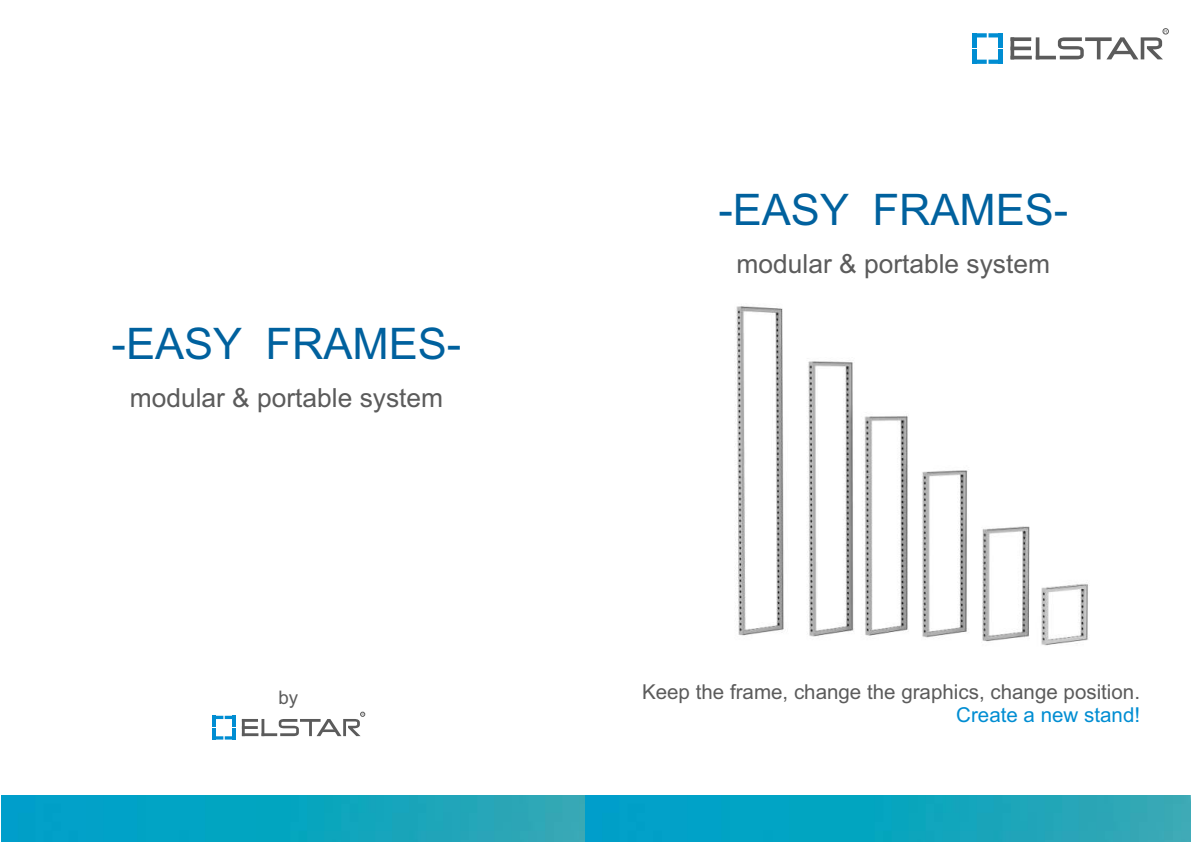
<style>
.page{position:relative;width:1191px;height:842px;background:#fff}
.page>*{position:absolute;margin:0;border:0;box-sizing:border-box;transform-origin:0 0}
.t1{font:43.5px "Arial";color:#00619e}
.t2{font:26.3px "Arial";color:#5b5b5b}
.t3{font:20.5px "Arial";color:#5b5b5b}
.t4{font:20.5px "Arial";color:#008dd2}
.t5{font:18.7px "Arial";color:#5b5b5b}
</style>
<div class="page">
<img style="left:2px;top:796px;width:584px;height:46px">
<hr style="left:261px;top:733px;width:16px;height:3px;background:#5b5b5b">
<hr style="left:261px;top:719px;width:3px;height:17px;background:#5b5b5b">
<hr style="left:242px;top:719px;width:16px;height:3px;background:#5b5b5b">
<hr style="left:242px;top:726px;width:16px;height:3px;background:#5b5b5b">
<hr style="left:242px;top:719px;width:3px;height:17px;background:#5b5b5b">
<hr style="left:242px;top:733px;width:16px;height:3px;background:#5b5b5b">
<svg style="left:279px;top:719px;width:20px;height:17px"></svg>
<hr style="left:300px;top:719px;width:20px;height:3px;background:#5b5b5b">
<hr style="left:309px;top:720px;width:3px;height:16px;background:#5b5b5b">
<svg style="left:316px;top:712px;width:49px;height:24px"></svg>
<svg style="left:212px;top:716px;width:24px;height:23px"></svg>
<hr style="left:1035px;top:56px;width:21px;height:3px;background:#5b5b5b">
<svg style="left:1035px;top:37px;width:4px;height:22px"></svg>
<svg style="left:1014px;top:37px;width:17px;height:4px"></svg>
<hr style="left:1010px;top:47px;width:21px;height:3px;background:#5b5b5b">
<svg style="left:1010px;top:37px;width:4px;height:19px"></svg>
<hr style="left:1010px;top:56px;width:21px;height:3px;background:#5b5b5b">
<svg style="left:1057px;top:37px;width:26px;height:22px"></svg>
<svg style="left:1085px;top:37px;width:21px;height:4px"></svg>
<svg style="left:1096px;top:39px;width:4px;height:20px"></svg>
<svg style="left:1106px;top:28px;width:62px;height:31px"></svg>
<div style="left:998px;top:33px;width:5px;height:15px;background:#008dd2"></div>
<hr style="left:972px;top:49px;width:4px;height:15px;background:#008dd2">
<div style="left:998px;top:49px;width:5px;height:15px;background:#008dd2"></div>
<svg style="left:976px;top:33px;width:10px;height:4px"></svg>
<svg style="left:988px;top:33px;width:10px;height:4px"></svg>
<hr style="left:972px;top:33px;width:4px;height:15px;background:#008dd2">
<svg style="left:976px;top:60px;width:10px;height:4px"></svg>
<svg style="left:988px;top:60px;width:10px;height:4px"></svg>
<img style="left:735px;top:306px;width:353px;height:340px">
<img style="left:586px;top:796px;width:605px;height:46px">
<h1 class="t1" style="left:112px;top:328px;width:351px">-EASY FRAMES-</h1>
<p class="t2" style="left:130px;top:388px;width:315px">modular &amp; portable system</p>
<p class="t5" style="left:278px;top:690px;width:21px">by</p>
<h1 class="t1" style="left:718px;top:193px;width:351px">-EASY FRAMES-</h1>
<p class="t2" style="left:736px;top:254px;width:315px">modular &amp; portable system</p>
<p class="t3" style="left:642px;top:684px;width:499px">Keep the frame, change the graphics, change position.</p>
<p class="t4" style="left:956px;top:707px;width:185px">Create a new stand!</p>
</div>
